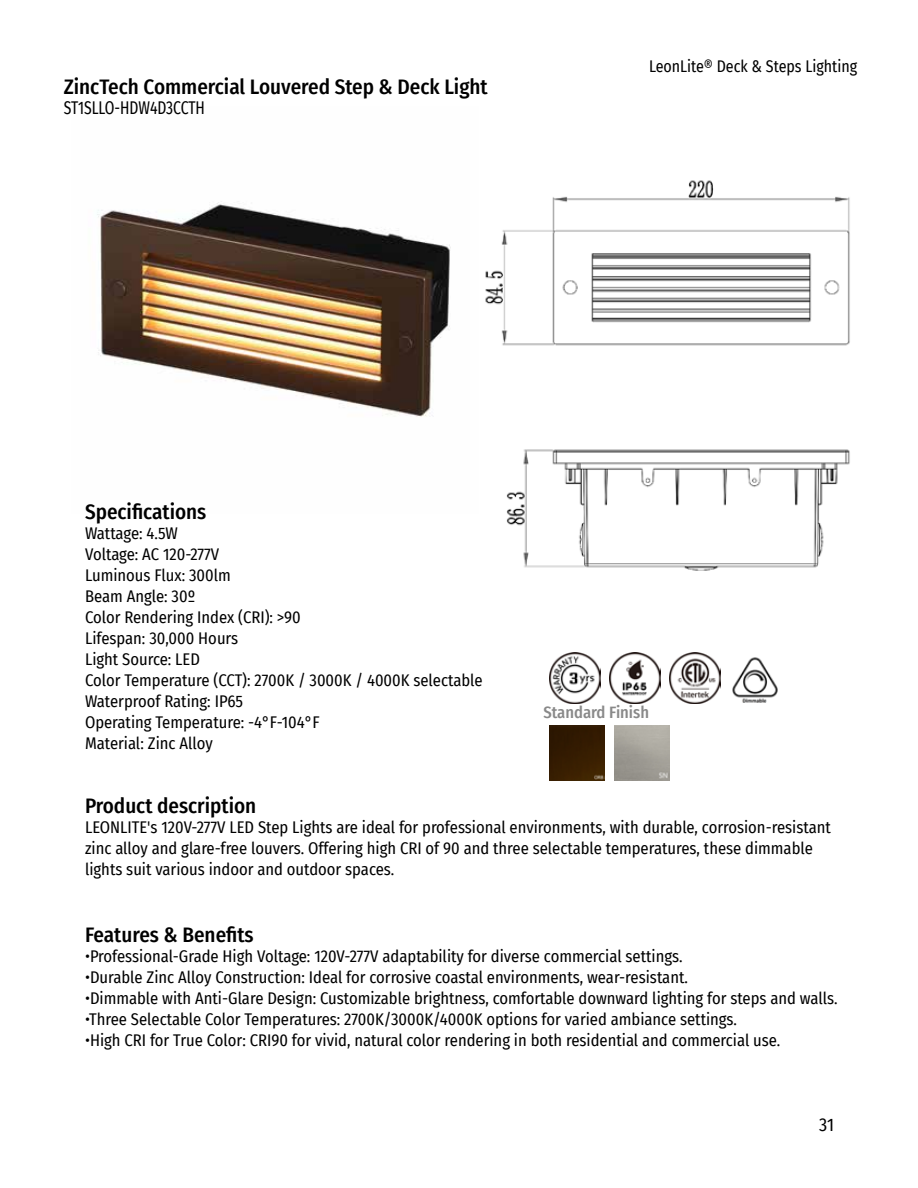
<style>
.page{position:relative;width:918px;height:1188px;background:#fff}
.page>*{position:absolute;margin:0;border:0;box-sizing:border-box;transform-origin:0 0}
.t1{font:500 21px "Fira Sans Condensed";color:#000}
.t2{font:18px "Fira Sans Condensed";letter-spacing:-.005em;color:#000;scale:.86 1}
.t3{font:18px "Fira Sans Condensed";letter-spacing:-.005em;color:#000}
.t4{font:16.5px/21px "Fira Sans Condensed";color:#000}
.t5{font:16.5px "Fira Sans Condensed";color:#000;scale:.96 1}
.t6{font:500 16.5px "Fira Sans Condensed";color:#898989}
</style>
<div class="page">
<img style="left:485px;top:180px;width:365px;height:391px">
<img style="left:97px;top:202px;width:354px;height:215px">
<img style="left:549px;top:653px;width:51px;height:51px">
<img style="left:549px;top:725px;width:56px;height:55px">
<img style="left:609px;top:653px;width:51px;height:51px">
<img style="left:614px;top:725px;width:56px;height:55px">
<img style="left:669px;top:653px;width:51px;height:51px">
<img style="left:732px;top:657px;width:46px;height:46px">
<p class="t1" style="left:64px;top:70px;width:426px">ZincTech Commercial Louvered Step &amp; Deck Light</p>
<p class="t2" style="left:64px;top:95px;width:166px">ST1SLLO-HDW4D3CCTH</p>
<p class="t5" style="left:649px;top:54px;width:218px">LeonLite® Deck &amp; Steps Lighting</p>
<p class="t1" style="left:85px;top:495px;width:123px">Specifications</p>
<p class="t4" style="left:85px;top:523px;width:399px">Wattage: 4.5W<br>Voltage: AC 120-277V<br>Luminous Flux: 300lm<br>Beam Angle: 30º<br>Color Rendering Index (CRI): &gt;90<br>Lifespan: 30,000 Hours<br>Light Source: LED<br>Color Temperature (CCT): 2700K / 3000K / 4000K selectable<br>Waterproof Rating: IP65<br>Operating Temperature: -4°F-104°F<br>Material: Zinc Alloy</p>
<p class="t1" style="left:85px;top:789px;width:173px">Product description</p>
<p class="t6" style="left:543px;top:699px;width:107px">Standard Finish</p>
<p class="t4" style="left:85px;top:817px;width:747px">LEONLITE's 120V-277V LED Step Lights are ideal for professional environments, with durable, corrosion-resistant zinc alloy and glare-free louvers. Offering high CRI of 90 and three selectable temperatures, these dimmable lights suit various indoor and outdoor spaces.</p>
<p class="t1" style="left:85px;top:918px;width:170px">Features &amp; Benefits</p>
<p class="t4" style="left:85px;top:946px;width:599px">•Professional-Grade High Voltage: 120V-277V adaptability for diverse commercial settings.</p>
<p class="t4" style="left:85px;top:967px;width:604px">•Durable Zinc Alloy Construction: Ideal for corrosive coastal environments, wear-resistant.</p>
<p class="t4" style="left:85px;top:988px;width:754px">•Dimmable with Anti-Glare Design: Customizable brightness, comfortable downward lighting for steps and walls.</p>
<p class="t4" style="left:85px;top:1009px;width:654px">•Three Selectable Color Temperatures: 2700K/3000K/4000K options for varied ambiance settings.</p>
<p class="t4" style="left:85px;top:1030px;width:697px">•High CRI for True Color: CRI90 for vivid, natural color rendering in both residential and commercial use.</p>
<p class="t3" style="left:819px;top:1111px;width:16px">31</p>
</div>
